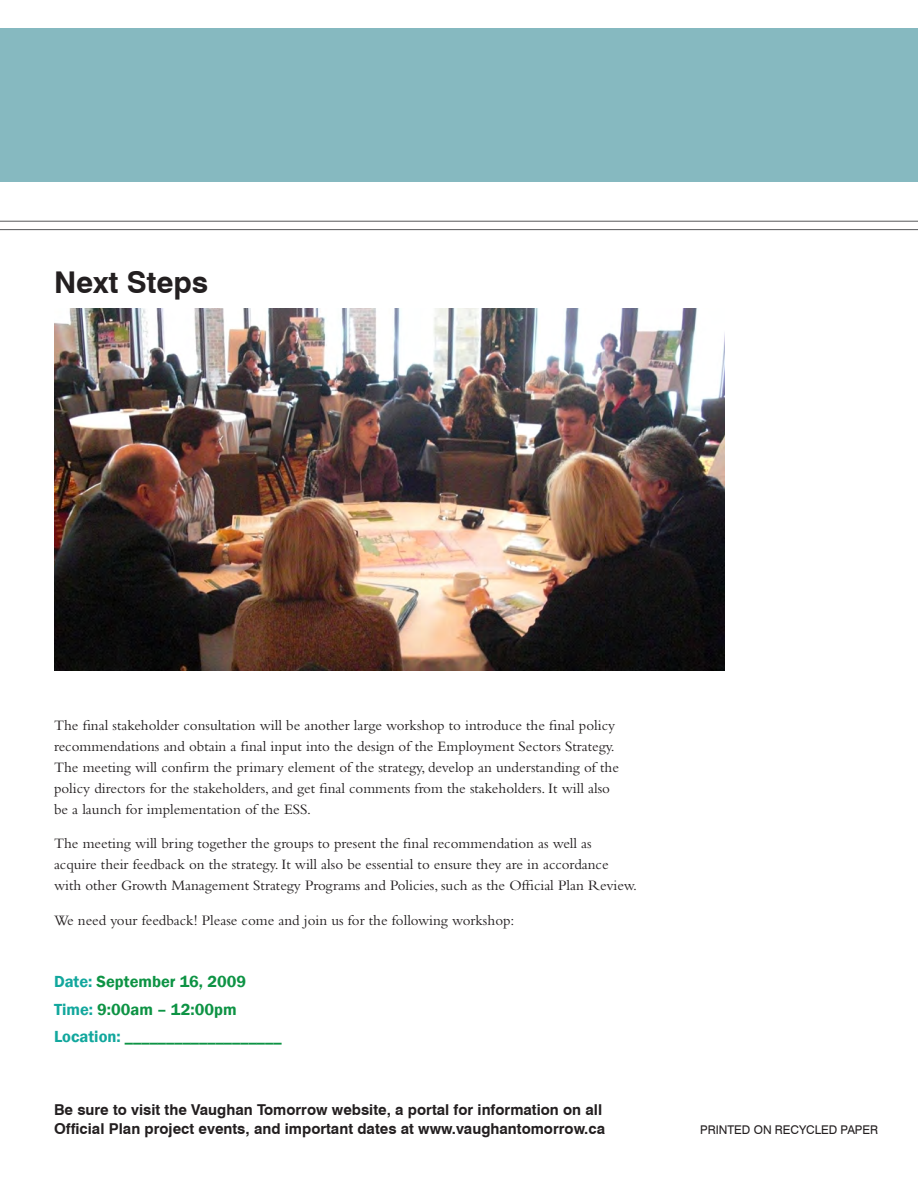
<style>
.page{position:relative;width:918px;height:1188px;background:#fff}
.page>*{position:absolute;margin:0;border:0;box-sizing:border-box;transform-origin:0 0}
.t1{font:700 30px "Swiss 721 BT";color:#231f20}
.t2{font:600 16.5px "Franklin Gothic";color:#0d9344}
.t3{font:15px/21px "Bembo";color:#231f20}
.t4{font:700 15px/19.5px "Swiss 721 BT";color:#231f20}
.t5{font:12px "Swiss 721 BT";color:#231f20}
.s1{color:#12a79d}
</style>
<div class="page">
<img style="left:54px;top:308px;width:670px;height:362px">
<div style="left:0;top:28px;width:918px;height:154px;background:#86b9c0"></div>
<hr style="left:0;top:221px;width:918px;height:1px;background:#57585a">
<hr style="left:0;top:229px;width:918px;height:1px;background:#57585a">
<p class="t1" style="left:54px;top:264px;width:156px">Next Steps</p>
<p class="t3" style="left:54px;top:714px;width:566px">The final stakeholder consultation will be another large workshop to introduce the final policy recommendations and obtain a final input into the design of the Employment Sectors Strategy.<br>The meeting will confirm the primary element of the strategy, develop an understanding of the policy directors for the stakeholders, and get final comments from the stakeholders. It will also be a launch for implementation of the ESS.</p>
<p class="t3" style="left:54px;top:833px;width:584px">The meeting will bring together the groups to present the final recommendation as well as acquire their feedback on the strategy. It will also be essential to ensure they are in accordance with other Growth Management Strategy Programs and Policies, such as the Official Plan Review.</p>
<p class="t3" style="left:54px;top:909px;width:462px">We need your feedback! Please come and join us for the following workshop:</p>
<p class="t2" style="left:54px;top:971px;width:194px"><span class="s1">Date:</span> September 16, 2009</p>
<p class="t2" style="left:54px;top:999px;width:184px"><span class="s1">Time:</span> 9:00am – 12:00pm</p>
<p class="t2" style="left:54px;top:1027px;width:229px"><span class="s1">Location:</span> ___________________</p>
<p class="t4" style="left:54px;top:1099px;width:553px">Be sure to visit the Vaughan Tomorrow website, a portal for information on all<br>Official Plan project events, and important dates at www.vaughantomorrow.ca</p>
<p class="t5" style="left:700px;top:1123px;width:179px">PRINTED ON RECYCLED PAPER</p>
</div>
